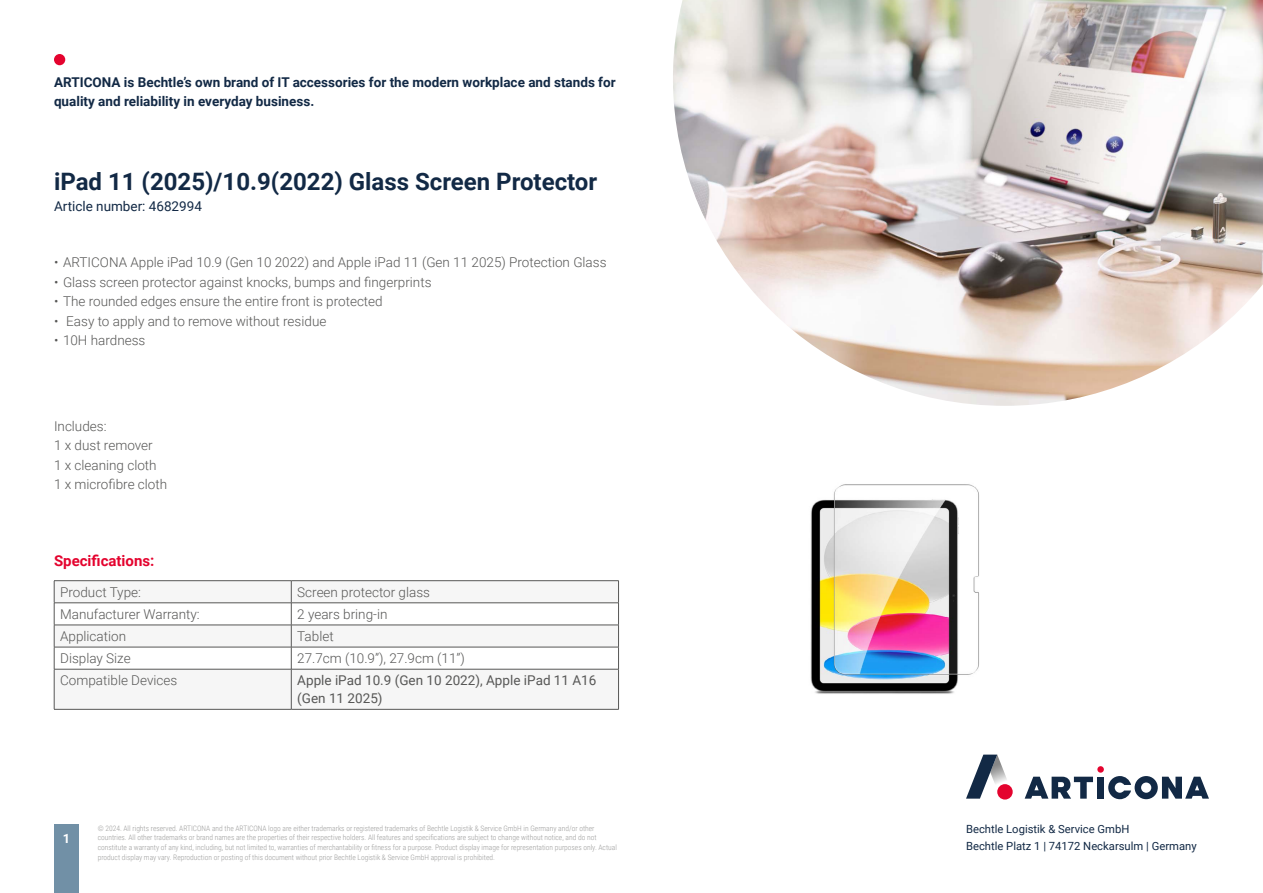
<style>
.page{position:relative;width:1263px;height:893px;background:#fff}
.page>*{position:absolute;margin:0;border:0;box-sizing:border-box;transform-origin:0 0}
.t1{font:700 24px "Roboto";color:#122945}
.t2{font:700 15px "Roboto";color:#e4032e}
.t3{font:300 13.5px/19.5px "Roboto";color:#575756}
.t4{font:700 13.5px/19.5px "Roboto";color:#122945}
.t5{font:13.5px/18px "Roboto";color:#575756}
.t6{font:13.5px "Roboto";color:#122945}
.t7{font:700 12.75px "Roboto";color:#fff}
.t8{font:11.25px/16.5px "Roboto";color:#122945}
.t9{font:300 7.5px/9.8px "Roboto Condensed";color:#9d9d9c}
</style>
<div class="page">
<div style="left:54px;top:54px;width:11px;height:11px;background:#e4032e;border-radius:50%"></div>
<div style="left:1097px;top:766px;width:7px;height:7px;background:#e4032e;border-radius:50%"></div>
<svg style="left:1025px;top:777px;width:68px;height:22px"></svg>
<div style="left:1097px;top:777px;width:7px;height:22px;background:#122945"></div>
<svg style="left:1108px;top:776px;width:101px;height:23px"></svg>
<svg style="left:966px;top:755px;width:47px;height:44px"></svg>
<div style="left:997px;top:784px;width:16px;height:15px;background:#e4032e;border-radius:50%"></div>
<img style="left:673px;top:0;width:590px;height:406px">
<div style="left:54px;top:825px;width:25px;height:68px;background:#7190a6"></div>
<div style="left:55px;top:670px;width:563px;height:39px;background:#f6f6f6"></div>
<hr style="left:54px;top:580px;width:237px;height:1px;background:#575756">
<hr style="left:291px;top:580px;width:328px;height:1px;background:#575756">
<svg style="left:54px;top:581px;width:565px;height:88px"></svg>
<hr style="left:54px;top:669px;width:237px;height:1px;background:#575756">
<hr style="left:54px;top:669px;width:1px;height:40px;background:#575756">
<hr style="left:291px;top:669px;width:328px;height:1px;background:#575756">
<hr style="left:291px;top:669px;width:1px;height:40px;background:#575756">
<hr style="left:618px;top:669px;width:1px;height:40px;background:#575756">
<hr style="left:54px;top:709px;width:237px;height:1px;background:#575756">
<hr style="left:291px;top:709px;width:328px;height:1px;background:#575756">
<img style="left:810px;top:484px;width:169px;height:210px">
<h3 class="t4" style="left:54px;top:72px;width:563px">ARTICONA is Bechtle’s own brand of IT accessories for the modern workplace and stands for quality and reliability in everyday business.</h3>
<h1 class="t1" style="left:54px;top:165px;width:545px">iPad 11 (2025)/10.9(2022) Glass Screen Protector</h1>
<h3 class="t6" style="left:54px;top:197px;width:149px">Article number: 4682994</h3>
<h3 class="t3" style="left:54px;top:252px;width:554px">• ARTICONA Apple iPad 10.9 (Gen 10 2022) and Apple iPad 11 (Gen 11 2025) Protection Glass</h3>
<h3 class="t3" style="left:54px;top:272px;width:379px">• Glass screen protector against knocks, bumps and fingerprints</h3>
<h3 class="t3" style="left:54px;top:291px;width:330px">• The rounded edges ensure the entire front is protected</h3>
<h3 class="t3" style="left:54px;top:311px;width:274px">• Easy to apply and to remove without residue</h3>
<h3 class="t3" style="left:54px;top:330px;width:93px">• 10H hardness</h3>
<h3 class="t3" style="left:54px;top:416px;width:115px">Includes:<br>1 x dust remover<br>1 x cleaning cloth<br>1 x microfibre cloth</h3>
<h2 class="t2" style="left:54px;top:550px;width:102px">Specifications:</h2>
<h3 class="t3" style="left:60px;top:582px;width:82px">Product Type:</h3>
<h3 class="t3" style="left:297px;top:582px;width:134px">Screen protector glass</h3>
<h3 class="t3" style="left:60px;top:604px;width:141px">Manufacturer Warranty:</h3>
<h3 class="t3" style="left:297px;top:604px;width:92px">2 years bring-in</h3>
<h3 class="t3" style="left:60px;top:626px;width:67px">Application</h3>
<h3 class="t3" style="left:297px;top:626px;width:38px">Tablet</h3>
<h3 class="t3" style="left:60px;top:648px;width:72px">Display Size</h3>
<h3 class="t3" style="left:297px;top:648px;width:169px">27.7cm (10.9”), 27.9cm (11”)</h3>
<h3 class="t3" style="left:60px;top:670px;width:119px">Compatible Devices</h3>
<h3 class="t5" style="left:297px;top:671px;width:301px">Apple iPad 10.9 (Gen 10 2022), Apple iPad 11 A16 (Gen 11 2025)</h3>
<h3 class="t7" style="left:63px;top:829px;width:9px">1</h3>
<p class="t9" style="left:98px;top:823px;width:521px">© 2024. All rights reserved. ARTICONA and the ARTICONA logo are either trademarks or registered trademarks of Bechtle Logistik &amp; Service GmbH in Germany and/or other countries. All other trademarks or brand names are the properties of their respective holders. All features and specifications are subject to change without notice, and do not constitute a warranty of any kind, including, but not limited to, warranties of merchantability or fitness for a purpose. Product display image for representation purposes only. Actual product display may vary. Reproduction or posting of this document without prior Bechtle Logistik &amp; Service GmbH approval is prohibited.</p>
<h3 class="t8" style="left:966px;top:821px;width:232px">Bechtle Logistik &amp; Service GmbH<br>Bechtle Platz 1 | 74172 Neckarsulm | Germany</h3>
</div>
